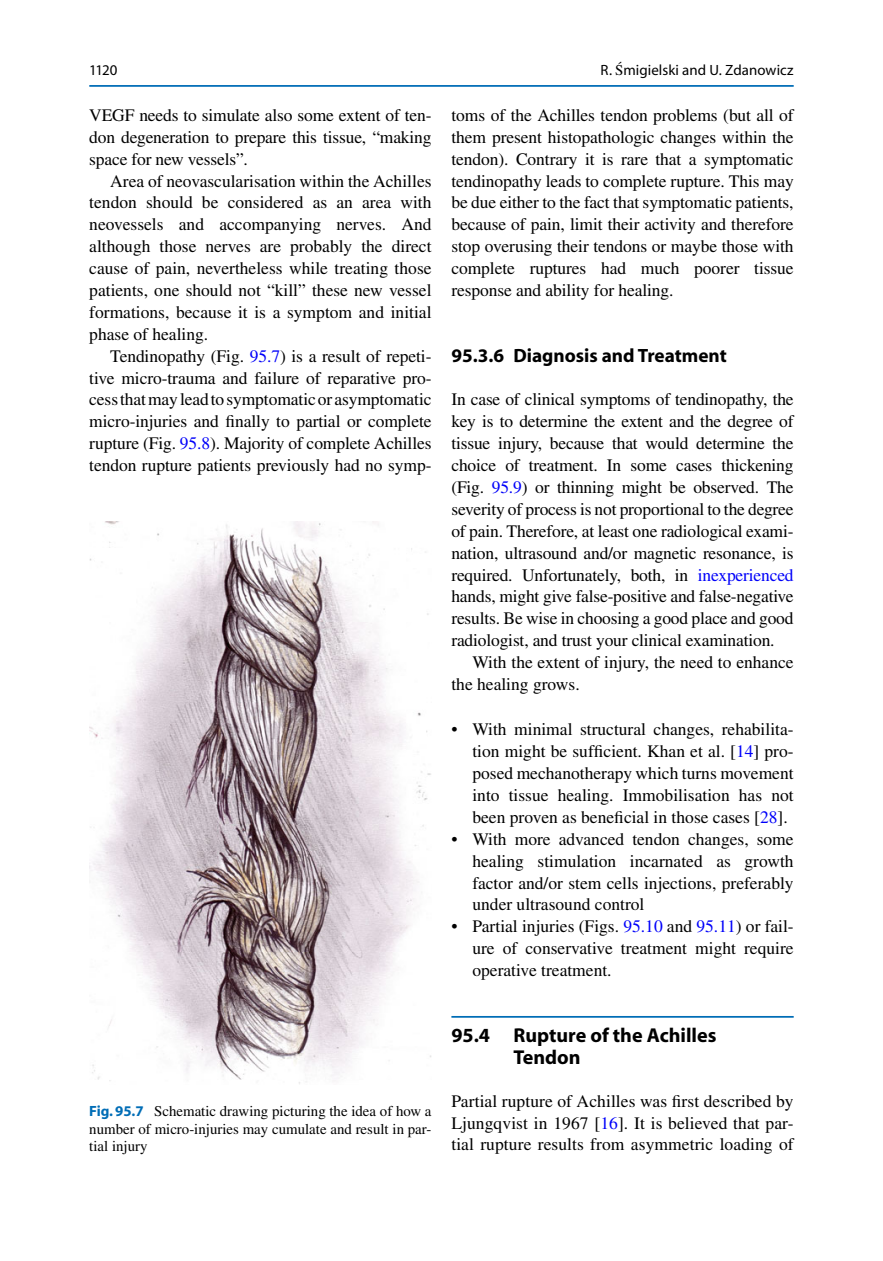
<style>
.page{position:relative;width:883px;height:1261px;background:#fff}
.page>*{position:absolute;margin:0;border:0;box-sizing:border-box;transform-origin:0 0}
.t1{font:700 20.12px/21.9px "Jbjghs Myriad";color:#000}
.t2{font:700 19.25px "Jbjghs Myriad";color:#000}
.t3{font:17.5px/21.9px "Lkvltj Times";color:#000;text-align:justify}
.t4{font:14.88px/17.5px "Lkvltj Times";color:#000;text-align:justify}
.t5{font:14.88px "Jrbjrx Myriad";color:#000}
.s1{color:#0000fa}
.s2{font-family:"Jbjghs Myriad";font-weight:700;color:#006db6}
.s3{font-family:"Mxrmcj STIX General"}
</style>
<div class="page">
<hr style="left:451px;top:1015px;width:343px;height:2px;background:#006db6">
<img style="left:89px;top:521px;width:342px;height:563px">
<hr style="left:89px;top:85px;width:705px;height:2px;background:#006db6">
<p class="t5" style="left:89px;top:64px;width:30px">1120</p>
<p class="t3" style="left:89px;top:106px;width:344px">VEGF needs to simulate also some extent of ten&shy;don degeneration to prepare this tissue, “making space for new vessels”.</p>
<p class="t3" style="left:89px;top:171px;width:344px;text-indent:21px">Area of neovascularisation within the Achilles tendon should be considered as an area with neovessels and accompanying nerves. And although those nerves are probably the direct cause of pain, nevertheless while treating those patients, one should not “kill” these new vessel formations, because it is a symptom and initial phase of healing.</p>
<p class="t3" style="left:89px;top:346px;width:344px;text-indent:21px">Tendinopathy (Fig. <span class="s1">95.7</span> ) is a result of repeti&shy;tive micro-trauma and failure of reparative pro&shy;cess that may lead to symptomatic or asymptomatic micro-injuries and finally to partial or complete rupture (Fig. <span class="s1">95.8</span> ). Majority of complete Achilles tendon rupture patients previously had no symp-</p>
<p class="t4" style="left:89px;top:1103px;width:344px"><span class="s2">Fig. 95.7</span> Schematic drawing picturing the idea of how a number of micro-injuries may cumulate and result in par&shy;tial injury</p>
<p class="t5" style="left:601px;top:64px;width:195px">R. <span class="s3">Ś</span>migielski and U. Zdanowicz</p>
<p class="t3" style="left:451px;top:106px;width:344px">toms of the Achilles tendon problems (but all of them present histopathologic changes within the tendon). Contrary it is rare that a symptomatic tendinopathy leads to complete rupture. This may be due either to the fact that symptomatic patients, because of pain, limit their activity and therefore stop overusing their tendons or maybe those with complete ruptures had much poorer tissue response and ability for healing.</p>
<p class="t2" style="left:451px;top:348px;width:277px">95.3.6 Diagnosis and Treatment</p>
<p class="t3" style="left:451px;top:390px;width:344px">In case of clinical symptoms of tendinopathy, the key is to determine the extent and the degree of tissue injury, because that would determine the choice of treatment. In some cases thickening (Fig. <span class="s1">95.9</span> ) or thinning might be observed. The severity of process is not proportional to the degree of pain. Therefore, at least one radiological exami&shy;nation, ultrasound and/or magnetic resonance, is required. Unfortunately, both, in <span class="s1">inexperienced </span>hands, might give false-positive and false-negative results. Be wise in choosing a good place and good radiologist, and trust your clinical examination.</p>
<p class="t3" style="left:451px;top:652px;width:344px;text-indent:21px">With the extent of injury, the need to enhance the healing grows.</p>
<p class="t3" style="left:472px;top:720px;width:323px;text-indent:-21px">• With minimal structural changes, rehabilita&shy;tion might be sufficient. Khan et al. [ <span class="s1">14</span> ] pro&shy;posed mechanotherapy which turns movement into tissue healing. Immobilisation has not been proven as beneficial in those cases [ <span class="s1">28</span> ].</p>
<p class="t3" style="left:472px;top:829px;width:323px;text-indent:-21px">• With more advanced tendon changes, some healing stimulation incarnated as growth factor and/or stem cells injections, preferably under ultrasound control</p>
<p class="t3" style="left:472px;top:916px;width:323px;text-indent:-21px">• Partial injuries (Figs. <span class="s1">95.10</span> and <span class="s1">95.11</span> ) or fail&shy;ure of conservative treatment might require operative treatment.</p>
<p class="t1" style="left:513px;top:1025px;width:205px;text-indent:-62px">95.4 Rupture of the Achilles<br>Tendon</p>
<p class="t3" style="left:451px;top:1091px;width:344px">Partial rupture of Achilles was first described by Ljungqvist in 1967 [ <span class="s1">16</span> ]. It is believed that par&shy;tial rupture results from asymmetric loading of</p>
</div>
